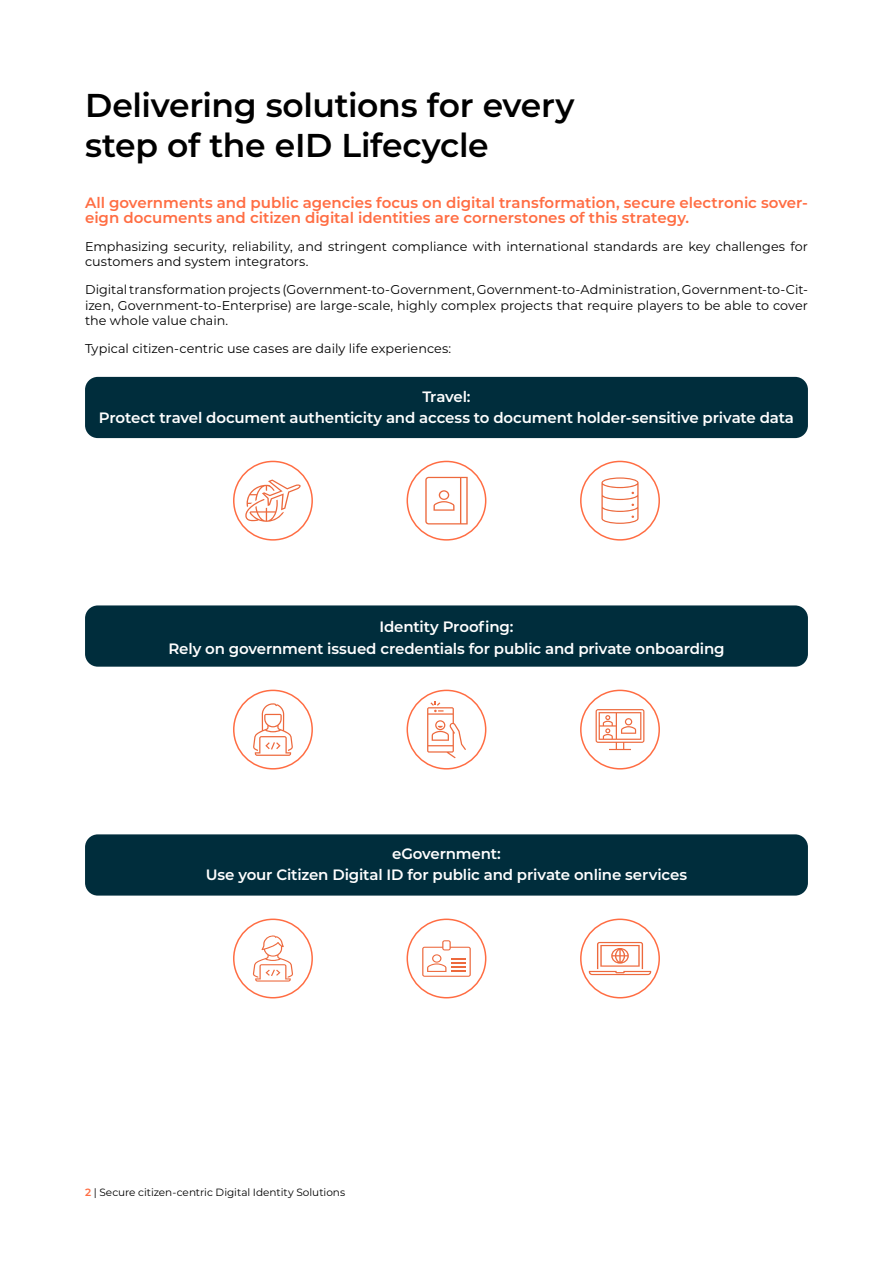
<style>
.page{position:relative;width:893px;height:1263px;background:#fff}
.page>*{position:absolute;margin:0;border:0;box-sizing:border-box;transform-origin:0 0}
.t1{font:600 33px/39.6px "Montserrat";letter-spacing:-.01em;color:#000}
.t2{font:600 15px/21.3px "Montserrat";letter-spacing:-.01em;color:#fff;text-align:center}
.t3{font:600 15px/15.3px "Montserrat";color:#ff6d43}
.t4{font:12.75px/15.3px "Montserrat";color:#000}
.t5{font:10.5px "Montserrat";color:#000}
.s1{font-weight:600;color:#ff6d43}
</style>
<div class="page">
<div style="left:85px;top:377px;width:723px;height:61px;background:#002d3c;border-radius:13px"></div>
<div style="left:233px;top:461px;width:80px;height:80px;border:2px solid #ff6d43;border-radius:50%"></div>
<svg style="left:245px;top:479px;width:56px;height:43px"></svg>
<div style="left:406px;top:461px;width:80px;height:80px;border:2px solid #ff6d43;border-radius:50%"></div>
<svg style="left:425px;top:477px;width:43px;height:47px"></svg>
<div style="left:580px;top:461px;width:80px;height:80px;border:2px solid #ff6d43;border-radius:50%"></div>
<svg style="left:601px;top:477px;width:38px;height:47px"></svg>
<div style="left:85px;top:605px;width:723px;height:62px;background:#002d3c;border-radius:13px"></div>
<div style="left:233px;top:690px;width:80px;height:79px;border:2px solid #ff6d43;border-radius:50%"></div>
<div style="left:406px;top:690px;width:80px;height:79px;border:2px solid #ff6d43;border-radius:50%"></div>
<div style="left:580px;top:690px;width:80px;height:79px;border:2px solid #ff6d43;border-radius:50%"></div>
<svg style="left:253px;top:703px;width:40px;height:53px"></svg>
<svg style="left:427px;top:701px;width:39px;height:57px"></svg>
<svg style="left:596px;top:709px;width:48px;height:41px"></svg>
<div style="left:85px;top:834px;width:723px;height:61px;background:#002d3c;border-radius:13px"></div>
<div style="left:233px;top:918px;width:80px;height:80px;border:2px solid #ff6d43;border-radius:50%"></div>
<div style="left:406px;top:918px;width:80px;height:80px;border:2px solid #ff6d43;border-radius:50%"></div>
<div style="left:580px;top:918px;width:80px;height:80px;border:2px solid #ff6d43;border-radius:50%"></div>
<svg style="left:253px;top:935px;width:40px;height:46px"></svg>
<svg style="left:422px;top:940px;width:49px;height:37px"></svg>
<svg style="left:589px;top:942px;width:62px;height:33px"></svg>
<h1 class="t1" style="left:85px;top:84px;width:491px">Delivering solutions for every step of the eID Lifecycle</h1>
<p class="t3" style="left:85px;top:194px;width:724px">All governments and public agencies focus on digital transformation, secure electronic sover&shy;eign documents and citizen digital identities are cornerstones of this strategy.</p>
<p class="t4" style="left:85px;top:238px;width:724px">Emphasizing security, reliability, and stringent compliance with international standards are key challenges for customers and system integrators.</p>
<p class="t4" style="left:85px;top:282px;width:724px;text-align:justify">Digital transformation projects (Government-to-Government, Government-to-Administration, Government-to-Cit&shy;izen, Government-to-Enterprise) are large-scale, highly complex projects that require players to be able to cover the whole value chain.</p>
<p class="t4" style="left:85px;top:340px;width:368px">Typical citizen-centric use cases are daily life experiences:</p>
<p class="t2" style="left:99px;top:385px;width:697px">Travel:<br>Protect travel document authenticity and access to document holder-sensitive private data</p>
<p class="t2" style="left:168px;top:616px;width:558px">Identity Proofing:<br>Rely on government issued credentials for public and private onboarding</p>
<p class="t2" style="left:206px;top:842px;width:483px">eGovernment:<br>Use your Citizen Digital ID for public and private online services</p>
<p class="t5" style="left:85px;top:1185px;width:262px"><span class="s1">2</span> | Secure citizen-centric Digital Identity Solutions</p>
</div>
